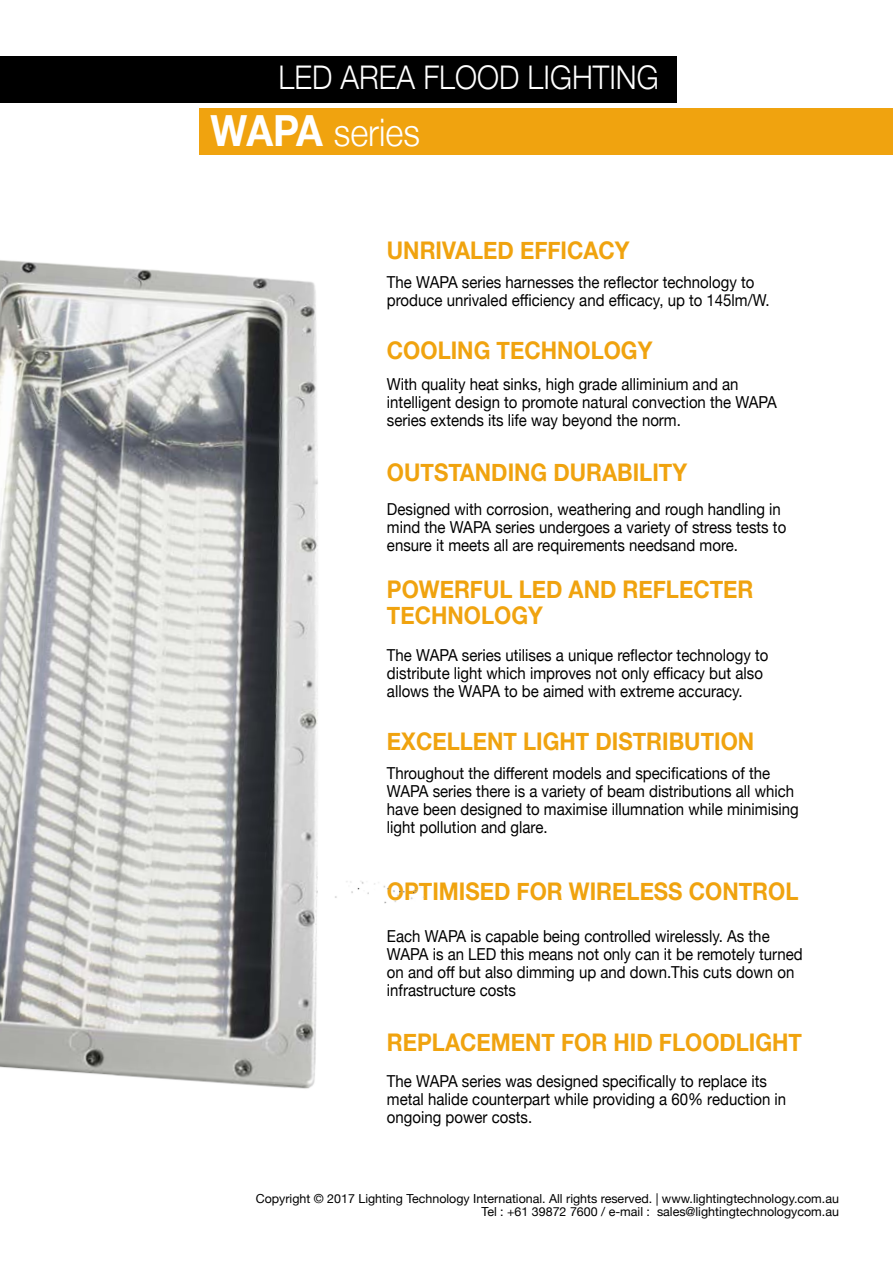
<style>
.page{position:relative;width:893px;height:1263px;background:#fff}
.page>*{position:absolute;margin:0;border:0;box-sizing:border-box;transform-origin:0 0}
.t1{font:300 37.95px "Helvetica Neue";color:#fff;scale:.91 1}
.t2{font:300 32.55px "Helvetica Neue";color:#fff;scale:.91 1}
.t3{font:700 24.3px/26.5px "Helvetica Neue";color:#f0a30f;scale:.91 1}
.t4{font:16.5px/18px "Helvetica Neue";color:#000;scale:.91 1}
.t5{font:12.45px/13.5px "Helvetica Neue";color:#000;text-align:right}
.s1{font-weight:700;font-size:42.9px}
</style>
<div class="page">
<div style="left:200px;top:109px;width:693px;height:46px;background:#f0a30f"></div>
<div style="left:0;top:56px;width:676px;height:46px;background:#000"></div>
<img style="left:0;top:134px;width:425px;height:955px">
<h2 class="t2" style="left:279px;top:51px;width:419px">LED AREA FLOOD LIGHTING</h2>
<h1 class="t1" style="left:210px;top:102px;width:232px"><span class="s1">WAPA</span> SERIES</h1>
<h3 class="t3" style="left:387px;top:238px;width:268px">UNRIVALED EFFICACY</h3>
<p class="t4" style="left:387px;top:274px;width:422px">The WAPA series harnesses the reflector technology to produce unrivaled efficiency and efficacy, up to 145lm/W.</p>
<h3 class="t3" style="left:387px;top:338px;width:293px">COOLING TECHNOLOGY</h3>
<p class="t4" style="left:387px;top:376px;width:430px">With quality heat sinks, high grade alliminium and an intelligent design to promote natural convection the WAPA series extends its life way beyond the norm.</p>
<h3 class="t3" style="left:387px;top:459px;width:331px">OUTSTANDING DURABILITY</h3>
<p class="t4" style="left:387px;top:501px;width:440px">Designed with corrosion, weathering and rough handling in mind the WAPA series undergoes a variety of stress tests to ensure it meets all are requirements needsand more.</p>
<h3 class="t3" style="left:387px;top:576px;width:404px">POWERFUL LED AND REFLECTER<br>TECHNOLOGY</h3>
<p class="t4" style="left:387px;top:647px;width:421px">The WAPA series utilises a unique reflector technology to distribute light which improves not only efficacy but also allows the WAPA to be aimed with extreme accuracy.</p>
<h3 class="t3" style="left:387px;top:728px;width:405px">EXCELLENT LIGHT DISTRIBUTION</h3>
<p class="t4" style="left:387px;top:765px;width:454px">Throughout the different models and specifications of the WAPA series there is a variety of beam distributions all which have been designed to maximise illumnation while minimising light pollution and glare.</p>
<h3 class="t3" style="left:387px;top:879px;width:454px">OPTIMISED FOR WIRELESS CONTROL</h3>
<p class="t4" style="left:387px;top:928px;width:459px">Each WAPA is capable being controlled wirelessly. As the WAPA is an LED this means not only can it be remotely turned on and off but also dimming up and down.This cuts down on infrastructure costs</p>
<h3 class="t3" style="left:387px;top:1029px;width:458px">REPLACEMENT FOR HID FLOODLIGHT</h3>
<p class="t4" style="left:387px;top:1072px;width:440px">The WAPA series was designed specifically to replace its metal halide counterpart while providing a 60% reduction in ongoing power costs.</p>
<p class="t5" style="left:256px;top:1192px;width:585px">Copyright © 2017 Lighting Technology International. All rights reserved. | www.lightingtechnology.com.au<br>Tel : +61 39872 7600 / e-mail : sales@lightingtechnologycom.au</p>
</div>
